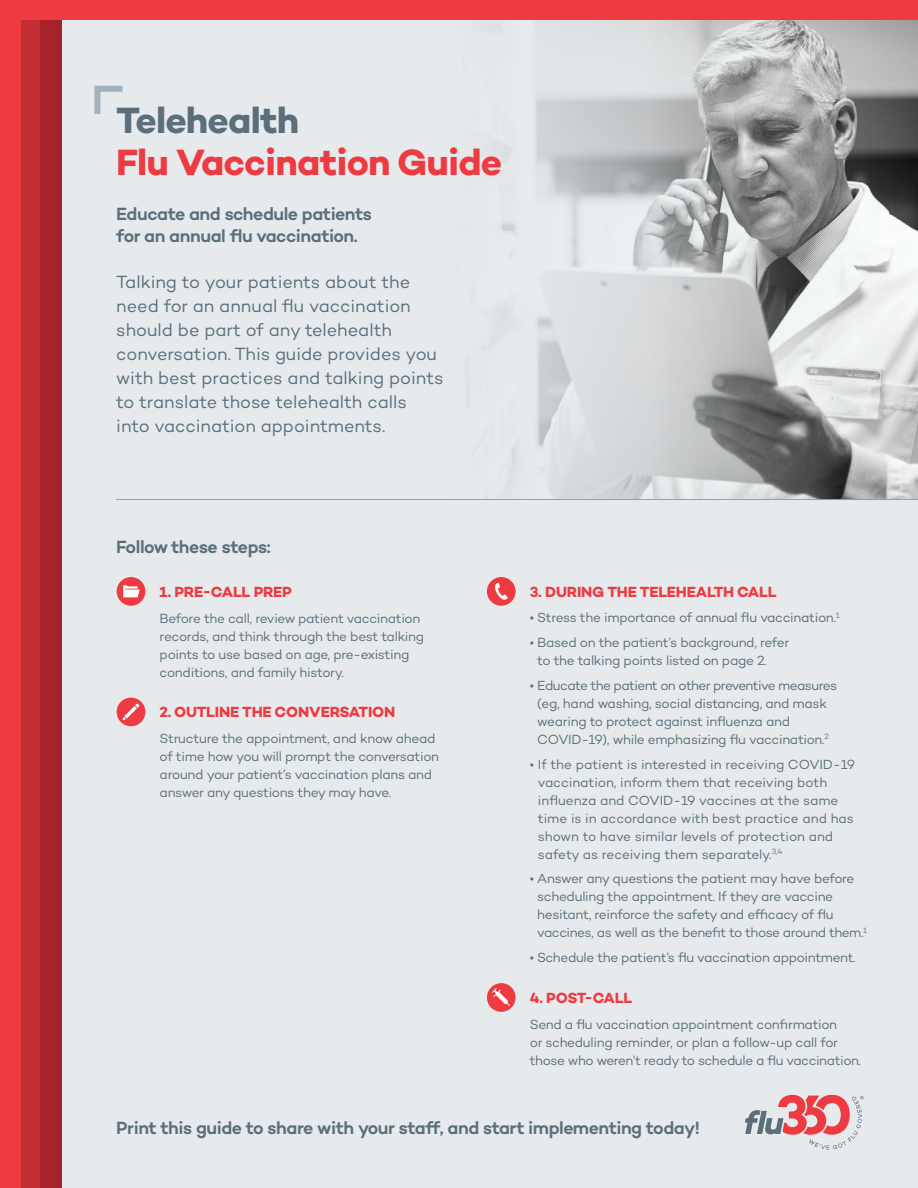
<style>
.page{position:relative;width:918px;height:1188px;background:#e6eaed}
.page>*{position:absolute;margin:0;border:0;box-sizing:border-box;transform-origin:0 0}
.t1{font:700 37.2px/41.7px "Campton";letter-spacing:-.02em;color:#ee3a41}
.t2{font:18px/24px "Campton";letter-spacing:-.005em;color:#5b6f7b}
.t3{font:600 18px/22.5px "Campton";letter-spacing:-.025em;color:#5b6f7b}
.t4{font:700 15px "Campton";letter-spacing:-.01em;color:#ee3a41}
.t5{font:13.5px/18px "Campton";letter-spacing:-.025em;color:#5b6f7b}
.t6{font:13.5px/18px "Campton";letter-spacing:-.005em;color:#5b6f7b}
.s1{color:#5b6f7b}
</style>
<div class="page">
<div style="left:0;top:0;width:22px;height:1188px;background:#ee3a41"></div>
<div style="left:21px;top:0;width:22px;height:1188px;background:#c22d34"></div>
<div style="left:40px;top:0;width:22px;height:1188px;background:#a32329"></div>
<img style="left:539px;top:19px;width:379px;height:480px">
<div style="left:0;top:0;width:918px;height:19px;background:#ee3a41"></div>
<div style="left:487px;top:983px;width:29px;height:29px;background:#ee3a41;border-radius:50%"></div>
<svg style="left:492px;top:988px;width:18px;height:18px"></svg>
<hr style="left:116px;top:499px;width:802px;height:1px;background:#92a2ad">
<div style="left:487px;top:577px;width:29px;height:29px;background:#ee3a41;border-radius:50%"></div>
<svg style="left:495px;top:583px;width:13px;height:17px"></svg>
<div style="left:117px;top:698px;width:28px;height:28px;background:#ee3a41;border-radius:50%"></div>
<svg style="left:124px;top:706px;width:13px;height:13px"></svg>
<svg style="left:135px;top:704px;width:4px;height:4px"></svg>
<div style="left:117px;top:577px;width:28px;height:29px;background:#ee3a41;border-radius:50%"></div>
<svg style="left:123px;top:585px;width:17px;height:12px"></svg>
<svg style="left:745px;top:1095px;width:119px;height:55px"></svg>
<svg style="left:94px;top:85px;width:29px;height:29px"></svg>
<p class="t1" style="left:116px;top:99px;width:387px"><span class="s1">Telehealth<br></span>Flu Vaccination Guide</p>
<p class="t3" style="left:116px;top:202px;width:257px">Educate and schedule patients for an annual flu vaccination.</p>
<p class="t2" style="left:116px;top:269px;width:329px">Talking to your patients about the need for an annual flu vaccination should be part of any telehealth conversation. This guide provides you with best practices and talking points to translate those telehealth calls into vaccination appointments.</p>
<p class="t3" style="left:116px;top:535px;width:156px">Follow these steps:</p>
<p class="t4" style="left:160px;top:582px;width:134px">1. PRE-CALL PREP</p>
<p class="t4" style="left:530px;top:582px;width:248px">3. DURING THE TELEHEALTH CALL</p>
<p class="t5" style="left:160px;top:609px;width:266px">Before the call, review patient vaccination records, and think through the best talking points to use based on age, pre-existing conditions, and family history.</p>
<p class="t5" style="left:530px;top:609px;width:311px">• Stress the importance of annual flu vaccination.<sup>1</sup></p>
<p class="t5" style="left:537px;top:633px;width:253px;text-indent:-7px">• Based on the patient’s background, refer to the talking points listed on page 2.</p>
<p class="t5" style="left:537px;top:676px;width:301px;text-indent:-7px">• Educate the patient on other preventive measures (eg, hand washing, social distancing, and mask wearing to protect against influenza and COVID-19), while emphasizing flu vaccination.<sup>2</sup></p>
<p class="t6" style="left:538px;top:755px;width:319px;text-indent:-8px">• If the patient is interested in receiving COVID-19 vaccination, inform them that receiving both influenza and COVID-19 vaccines at the same time is in accordance with best practice and has shown to have similar levels of protection and safety as receiving them separately.<sup>3,4</sup></p>
<p class="t5" style="left:537px;top:870px;width:331px;text-indent:-7px">• Answer any questions the patient may have before scheduling the appointment. If they are vaccine hesitant, reinforce the safety and efficacy of flu vaccines, as well as the benefit to those around them.<sup>1</sup></p>
<p class="t5" style="left:530px;top:948px;width:327px">• Schedule the patient’s flu vaccination appointment.</p>
<p class="t4" style="left:160px;top:702px;width:237px">2. OUTLINE THE CONVERSATION</p>
<p class="t5" style="left:160px;top:729px;width:281px">Structure the appointment, and know ahead of time how you will prompt the conversation around your patient’s vaccination plans and answer any questions they may have.</p>
<p class="t4" style="left:530px;top:988px;width:104px">4. POST-CALL</p>
<p class="t5" style="left:530px;top:1015px;width:333px">Send a flu vaccination appointment confirmation<br>or scheduling reminder, or plan a follow-up call for those who weren’t ready to schedule a flu vaccination.</p>
<p class="t3" style="left:116px;top:1116px;width:585px">Print this guide to share with your staff, and start implementing today!</p>
</div>
